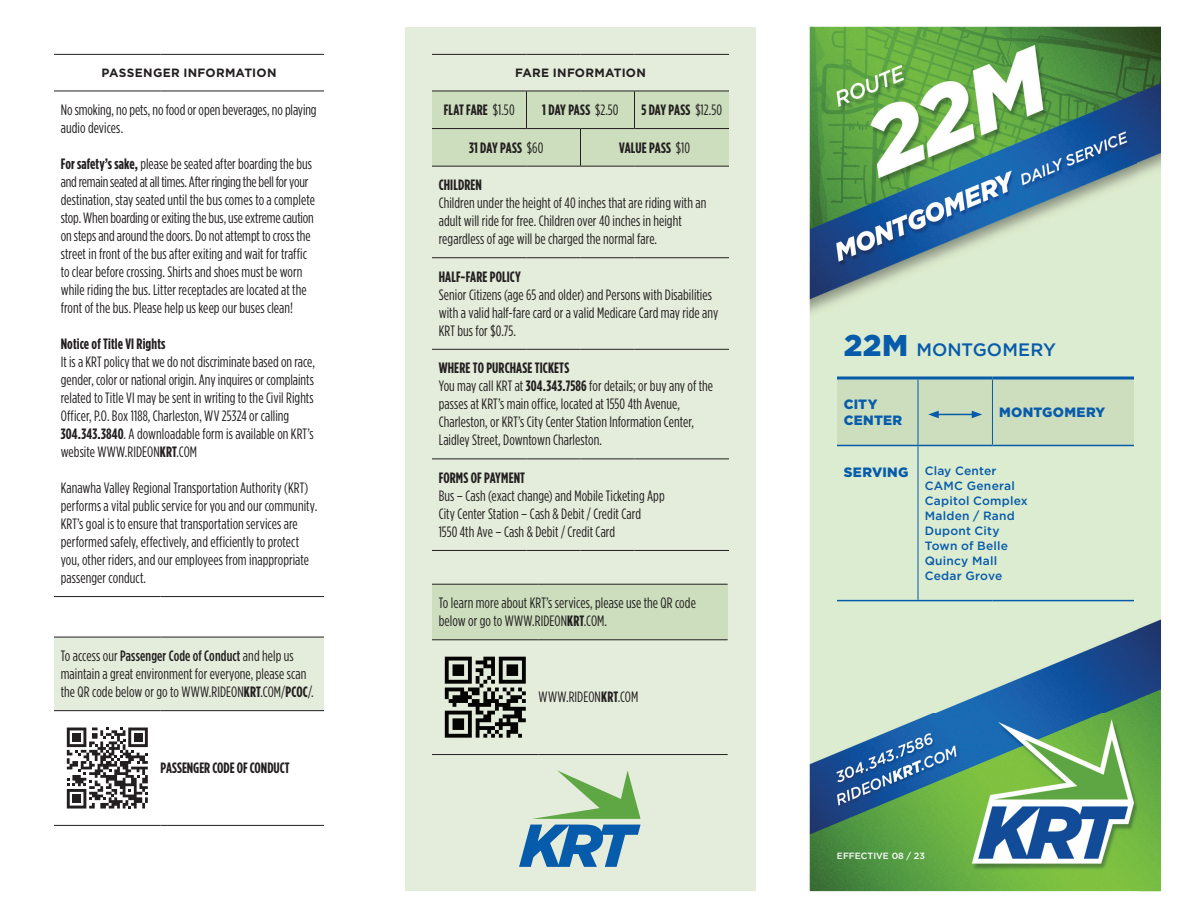
<style>
.page{position:relative;width:1188px;height:918px;background:#fff}
.page>*{position:absolute;margin:0;border:0;box-sizing:border-box;transform-origin:0 0}
.t1{font:500 18px "Gotham";letter-spacing:.005em;color:#075bab}
.t2{font:15px/18px "Gotham Condensed";letter-spacing:.005em;color:#231f20}
.t3{font:700 15px "Gotham Condensed";letter-spacing:.005em;color:#231f20}
.t4{font:900 13.5px/16.2px "Gotham";letter-spacing:.02em;color:#075bab}
.t5{font:500 12px/15px "Gotham";letter-spacing:.02em;color:#075bab}
.t6{font:700 12px "Gotham";letter-spacing:.025em;color:#231f20}
.t7{font:500 9px "Gotham";color:#fff}
.s1{font-weight:700}
.s2{font-weight:500}
.s3{font-weight:400}
.s4{font-weight:900;font-size:30px}
.s5{font-weight:900;font-size:13.5px}
</style>
<div class="page">
<img style="left:809px;top:26px;width:352px;height:866px">
<div style="left:54px;top:637px;width:270px;height:74px;background:#e4eddb"></div>
<hr style="left:54px;top:54px;width:107px;height:1px;background:#231f20">
<hr style="left:161px;top:54px;width:163px;height:1px;background:#231f20">
<hr style="left:54px;top:91px;width:107px;height:1px;background:#231f20">
<hr style="left:161px;top:91px;width:163px;height:1px;background:#231f20">
<hr style="left:54px;top:596px;width:107px;height:1px;background:#231f20">
<hr style="left:161px;top:596px;width:163px;height:1px;background:#231f20">
<hr style="left:54px;top:637px;width:107px;height:1px;background:#231f20">
<hr style="left:161px;top:637px;width:163px;height:1px;background:#231f20">
<hr style="left:54px;top:710px;width:107px;height:1px;background:#231f20">
<hr style="left:161px;top:710px;width:163px;height:1px;background:#231f20">
<hr style="left:54px;top:825px;width:107px;height:1px;background:#231f20">
<hr style="left:161px;top:825px;width:163px;height:1px;background:#231f20">
<svg style="left:67px;top:728px;width:81px;height:81px"></svg>
<div style="left:72px;top:733px;width:9px;height:8px;background:#231f20"></div>
<div style="left:134px;top:733px;width:8px;height:8px;background:#231f20"></div>
<div style="left:72px;top:795px;width:9px;height:8px;background:#231f20"></div>
<div style="left:405px;top:27px;width:351px;height:864px;background:#e4eddb"></div>
<hr style="left:918px;top:446px;width:1px;height:154px;background:#075bab">
<hr style="left:837px;top:600px;width:81px;height:1px;background:#075bab">
<hr style="left:918px;top:600px;width:74px;height:1px;background:#075bab">
<hr style="left:992px;top:600px;width:142px;height:1px;background:#075bab">
<svg style="left:837px;top:376px;width:81px;height:2px"></svg>
<svg style="left:918px;top:376px;width:74px;height:2px"></svg>
<svg style="left:992px;top:376px;width:142px;height:2px"></svg>
<svg style="left:837px;top:378px;width:297px;height:68px"></svg>
<div style="left:432px;top:92px;width:297px;height:74px;background:#ccdebd"></div>
<hr style="left:432px;top:54px;width:94px;height:1px;background:#231f20">
<hr style="left:526px;top:54px;width:54px;height:1px;background:#231f20">
<hr style="left:580px;top:54px;width:54px;height:1px;background:#231f20">
<hr style="left:634px;top:54px;width:95px;height:1px;background:#231f20">
<hr style="left:432px;top:91px;width:94px;height:1px;background:#231f20">
<hr style="left:526px;top:91px;width:54px;height:1px;background:#231f20">
<hr style="left:580px;top:91px;width:54px;height:1px;background:#231f20">
<hr style="left:634px;top:91px;width:95px;height:1px;background:#231f20">
<hr style="left:432px;top:128px;width:94px;height:1px;background:#231f20">
<hr style="left:526px;top:128px;width:54px;height:1px;background:#231f20">
<hr style="left:580px;top:128px;width:54px;height:1px;background:#231f20">
<hr style="left:634px;top:128px;width:95px;height:1px;background:#231f20">
<hr style="left:432px;top:166px;width:94px;height:1px;background:#231f20">
<hr style="left:526px;top:166px;width:54px;height:1px;background:#231f20">
<hr style="left:580px;top:166px;width:54px;height:1px;background:#231f20">
<hr style="left:634px;top:166px;width:95px;height:1px;background:#231f20">
<hr style="left:432px;top:257px;width:94px;height:1px;background:#231f20">
<hr style="left:526px;top:257px;width:54px;height:1px;background:#231f20">
<hr style="left:580px;top:257px;width:54px;height:1px;background:#231f20">
<hr style="left:634px;top:257px;width:95px;height:1px;background:#231f20">
<hr style="left:432px;top:349px;width:94px;height:1px;background:#231f20">
<hr style="left:526px;top:349px;width:54px;height:1px;background:#231f20">
<hr style="left:580px;top:349px;width:54px;height:1px;background:#231f20">
<hr style="left:634px;top:349px;width:95px;height:1px;background:#231f20">
<hr style="left:432px;top:459px;width:94px;height:1px;background:#231f20">
<hr style="left:526px;top:459px;width:54px;height:1px;background:#231f20">
<hr style="left:580px;top:459px;width:54px;height:1px;background:#231f20">
<hr style="left:634px;top:459px;width:95px;height:1px;background:#231f20">
<hr style="left:432px;top:550px;width:94px;height:1px;background:#231f20">
<hr style="left:526px;top:550px;width:54px;height:1px;background:#231f20">
<hr style="left:580px;top:550px;width:54px;height:1px;background:#231f20">
<hr style="left:634px;top:550px;width:95px;height:1px;background:#231f20">
<hr style="left:526px;top:91px;width:1px;height:37px;background:#231f20">
<hr style="left:634px;top:91px;width:1px;height:37px;background:#231f20">
<hr style="left:580px;top:129px;width:1px;height:37px;background:#231f20">
<div style="left:432px;top:584px;width:296px;height:56px;background:#ccdebd"></div>
<hr style="left:432px;top:584px;width:107px;height:1px;background:#231f20">
<hr style="left:539px;top:584px;width:189px;height:1px;background:#231f20">
<hr style="left:432px;top:639px;width:107px;height:1px;background:#231f20">
<hr style="left:539px;top:639px;width:189px;height:1px;background:#231f20">
<hr style="left:432px;top:754px;width:107px;height:1px;background:#231f20">
<hr style="left:539px;top:754px;width:189px;height:1px;background:#231f20">
<svg style="left:445px;top:657px;width:81px;height:81px"></svg>
<svg style="left:532px;top:770px;width:109px;height:49px"></svg>
<svg style="left:519px;top:825px;width:122px;height:42px"></svg>
<p class="t6" style="left:102px;top:65px;width:176px">PASSENGER INFORMATION</p>
<p class="t2" style="left:61px;top:101px;width:257px">No smoking, no pets, no food or open beverages, no playing audio devices.</p>
<p class="t2" style="left:61px;top:155px;width:256px"><span class="s1">For safety’s sake,</span> please be seated after boarding the bus and remain seated at all times. After ringing the bell for your destination, stay seated until the bus comes to a complete stop. When boarding or exiting the bus, use extreme caution on steps and around the doors. Do not attempt to cross the street in front of the bus after exiting and wait for traffic to clear before crossing. Shirts and shoes must be worn while riding the bus. Litter receptacles are located at the front of the bus. Please help us keep our buses clean!</p>
<p class="t3" style="left:61px;top:335px;width:106px">Notice of Title VI Rights</p>
<p class="t2" style="left:61px;top:353px;width:256px">It is a KRT policy that we do not discriminate based on race, gender, color or national origin. Any inquires or complaints related to Title VI may be sent in writing to the Civil Rights Officer, P.O. Box 1188, Charleston, WV 25324 or calling <span class="s1">304.343.3840</span>. A downloadable form is available on KRT’s website WWW.RIDEON<span class="s1">KRT</span>.COM</p>
<p class="t2" style="left:61px;top:479px;width:258px">Kanawha Valley Regional Transportation Authority (KRT) performs a vital public service for you and our community.<br>KRT’s goal is to ensure that transportation services are performed safely, effectively, and efficiently to protect you, other riders, and our employees from inappropriate passenger conduct.</p>
<p class="t2" style="left:61px;top:647px;width:254px">To access our <span class="s2">Passenger Code of Conduct</span> and help us maintain a great environment for everyone, please scan the QR code below or go to WWW.RIDEON<span class="s1">KRT</span>.COM/<span class="s1">PCOC</span>/.</p>
<p class="t3" style="left:161px;top:760px;width:131px">PASSENGER CODE OF CONDUCT</p>
<p class="t6" style="left:515px;top:65px;width:132px">FARE INFORMATION</p>
<p class="t3" style="left:444px;top:101px;width:72px">FLAT FARE <span class="s3">$1.50</span></p>
<p class="t3" style="left:542px;top:101px;width:78px">1 DAY PASS <span class="s3">$2.50</span></p>
<p class="t3" style="left:641px;top:101px;width:82px">5 DAY PASS <span class="s3">$12.50</span></p>
<p class="t3" style="left:469px;top:139px;width:76px">31 DAY PASS <span class="s3">$60</span></p>
<p class="t3" style="left:619px;top:139px;width:72px">VALUE PASS <span class="s3">$10</span></p>
<p class="t3" style="left:439px;top:177px;width:45px">CHILDREN</p>
<p class="t2" style="left:439px;top:194px;width:269px">Children under the height of 40 inches that are riding with an adult will ride for free. Children over 40 inches in height regardless of age will be charged the normal fare.</p>
<p class="t3" style="left:439px;top:268px;width:84px">HALF-FARE POLICY</p>
<p class="t2" style="left:439px;top:285px;width:281px">Senior Citizens (age 65 and older) and Persons with Disabilities with a valid half-fare card or a valid Medicare Card may ride any<br>KRT bus for $0.75.</p>
<p class="t2" style="left:439px;top:359px;width:276px"><span class="s1">WHERE TO PURCHASE TICKETS<br></span>You may call KRT at <span class="s1">304.343.7586</span> for details; or buy any of the passes at KRT’s main office, located at 1550 4th Avenue, Charleston, or KRT’s City Center Station Information Center, Laidley Street, Downtown Charleston.</p>
<p class="t3" style="left:439px;top:469px;width:88px">FORMS OF PAYMENT</p>
<p class="t2" style="left:439px;top:486px;width:227px">Bus – Cash (exact change) and Mobile Ticketing App<br>City Center Station – Cash &amp; Debit / Credit Card<br>1550 4th Ave – Cash &amp; Debit / Credit Card</p>
<p class="t2" style="left:439px;top:594px;width:259px">To learn more about KRT’s services, please use the QR code below or go to WWW.RIDEON<span class="s1">KRT</span>.COM.</p>
<p class="t2" style="left:539px;top:688px;width:101px">WWW.RIDEON<span class="s1">KRT</span>.COM</p>
<p class="t1" style="left:844px;top:338px;width:214px"><span class="s4">22M</span> MONTGOMERY</p>
<p class="t4" style="left:844px;top:396px;width:60px">CITY<br>CENTER</p>
<p class="t4" style="left:999px;top:404px;width:108px">MONTGOMERY</p>
<p class="t5" style="left:925px;top:463px;width:105px;text-indent:-81px"><span class="s5">SERVING</span> Clay Center<br>CAMC General<br>Capitol Complex<br>Malden / Rand<br>Dupont City<br>Town of Belle<br>Quincy Mall<br>Cedar Grove</p>
<p class="t7" style="left:837px;top:850px;width:90px">EFFECTIVE 08 / 23</p>
</div>
